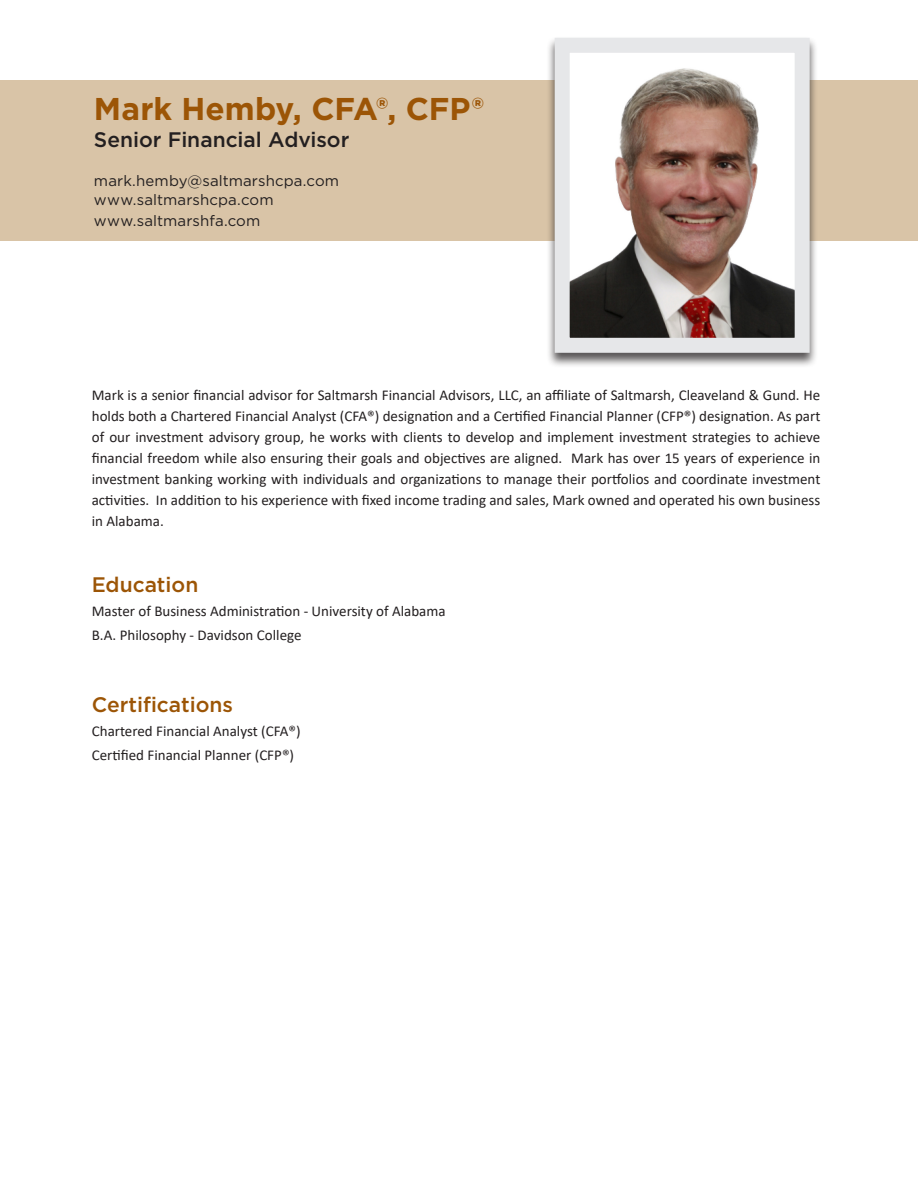
<style>
.page{position:relative;width:918px;height:1188px;background:#fff}
.page>*{position:absolute;margin:0;border:0;box-sizing:border-box;transform-origin:0 0}
.t1{font:700 31.5px "Gotham";color:#9c5506}
.t2{font:500 21px "Gotham";color:#9c5506}
.t3{font:500 21px "Gotham";letter-spacing:-.005em;color:#231f20}
.t4{font:15px/21px "Calibri";color:#231f20;text-align:justify}
.t5{font:15px "Gotham";letter-spacing:.01em;color:#231f20}
</style>
<div class="page">
<div style="left:0;top:80px;width:918px;height:161px;background:#d9c4a7"></div>
<div style="left:546px;top:36px;width:272px;height:332px;background:#231f20;opacity:.75"></div>
<img style="left:571px;top:54px;width:223px;height:283px">
<div style="left:555px;top:38px;width:255px;height:315px;border:15px solid #e6e7e9"></div>
<p class="t1" style="left:94px;top:88px;width:391px">Mark Hemby, CFA®, CFP®</p>
<p class="t3" style="left:94px;top:125px;width:257px">Senior Financial Advisor</p>
<p class="t5" style="left:94px;top:171px;width:247px">mark.hemby@saltmarshcpa.com</p>
<p class="t5" style="left:94px;top:190px;width:181px">www.saltmarshcpa.com</p>
<p class="t5" style="left:94px;top:211px;width:168px">www.saltmarshfa.com</p>
<p class="t4" style="left:92px;top:384px;width:730px">Mark is a senior financial advisor for Saltmarsh Financial Advisors, LLC, an affiliate of Saltmarsh, Cleaveland &amp; Gund. He holds both a Chartered Financial Analyst (CFA®) designation and a Certified Financial Planner (CFP®) designation. As part of our investment advisory group, he works with clients to develop and implement investment strategies to achieve financial freedom while also ensuring their goals and objectives are aligned. Mark has over 15 years of experience in investment banking working with individuals and organizations to manage their portfolios and coordinate investment activities. In addition to his experience with fixed income trading and sales, Mark owned and operated his own business in Alabama.</p>
<p class="t2" style="left:92px;top:571px;width:108px">Education</p>
<p class="t4" style="left:92px;top:600px;width:355px">Master of Business Administration - University of Alabama</p>
<p class="t4" style="left:92px;top:624px;width:211px">B.A. Philosophy - Davidson College</p>
<p class="t2" style="left:92px;top:691px;width:143px">Certifications</p>
<p class="t4" style="left:92px;top:720px;width:210px">Chartered Financial Analyst (CFA®)</p>
<p class="t4" style="left:92px;top:744px;width:204px">Certified Financial Planner (CFP®)</p>
</div>
